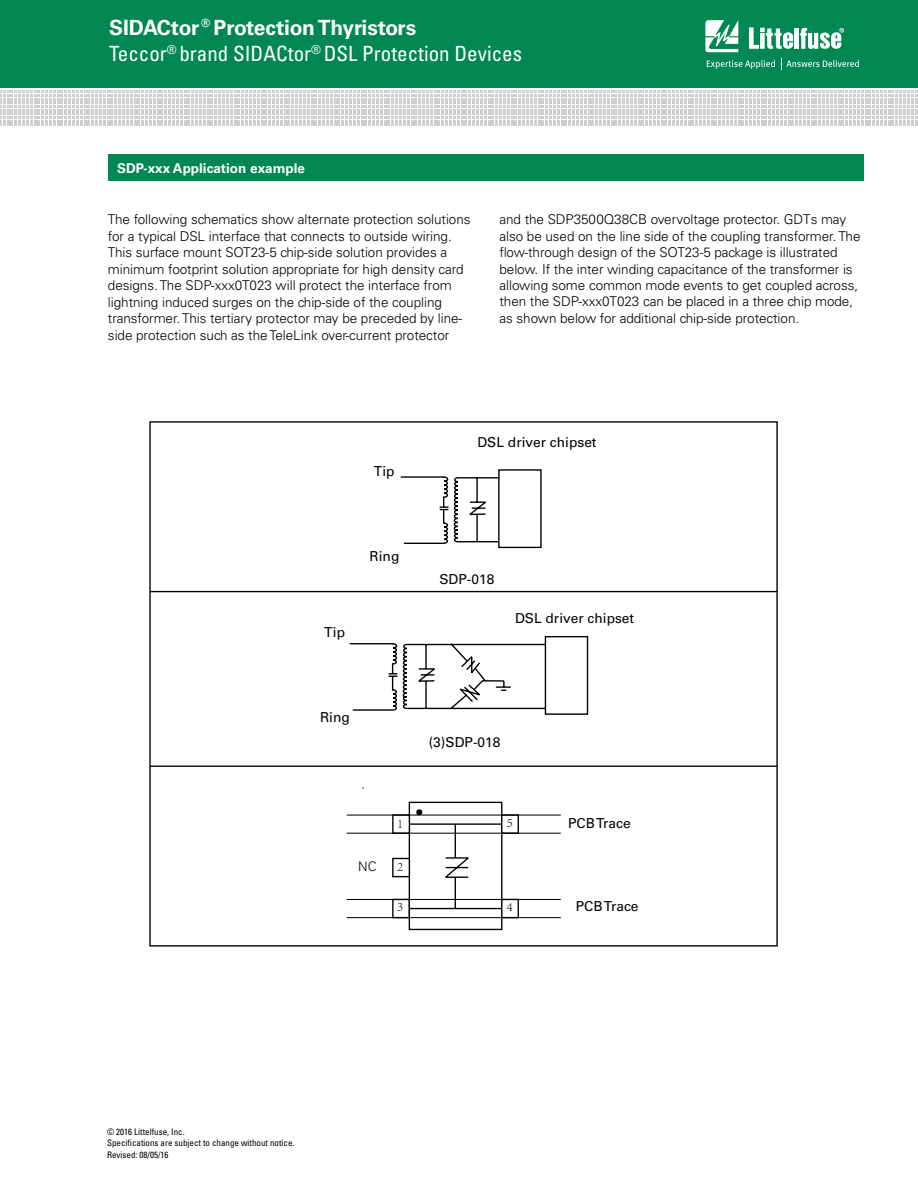
<style>
.page{position:relative;width:918px;height:1188px;background:#fff}
.page>*{position:absolute;margin:0;border:0;box-sizing:border-box;transform-origin:0 0}
.t1{font:condensed 21px/26px "Univers LT Std";color:#fff}
.t2{font:13.8px "Univers LT Std";color:#050201}
.t3{font:300 13.5px/16.5px "Univers LT Std";letter-spacing:-.005em;color:#000}
.t4{font:700 13.5px "Univers LT Std";color:#fff}
.t5{font:13.2px "Adobe Song Std Light GBK EUC H";color:#050201}
.t6{font:300 13.2px "Univers LT Std";color:#050201}
.t7{font:condensed 9px/10.8px "Univers LT Std";color:#000}
.s1{font-weight:700;font-stretch:normal}
</style>
<div class="page">
<div style="left:0;top:0;width:918px;height:88px;background:#008752"></div>
<svg style="left:0;top:91px;width:917px;height:35px"></svg>
<svg style="left:705px;top:20px;width:33px;height:32px"></svg>
<hr style="left:795px;top:28px;width:4px;height:21px;background:#fff">
<svg style="left:800px;top:28px;width:44px;height:21px"></svg>
<svg style="left:749px;top:27px;width:44px;height:22px"></svg>
<svg style="left:707px;top:60px;width:68px;height:9px"></svg>
<svg style="left:781px;top:58px;width:78px;height:12px"></svg>
<div style="left:108px;top:154px;width:756px;height:28px;background:#008752"></div>
<hr style="left:150px;top:591px;width:627px;height:1px;background:#050201">
<hr style="left:150px;top:766px;width:627px;height:1px;background:#050201">
<svg style="left:348px;top:469px;width:241px;height:246px"></svg>
<div style="left:409px;top:802px;width:93px;height:128px;background:#fff;border:1px solid #050201"></div>
<svg style="left:361px;top:787px;width:159px;height:132px"></svg>
<hr style="left:347px;top:833px;width:214px;height:1px;background:#020100">
<hr style="left:347px;top:917px;width:214px;height:1px;background:#020100">
<hr style="left:347px;top:899px;width:214px;height:1px;background:#020100">
<hr style="left:347px;top:815px;width:214px;height:1px;background:#020100">
<h1 class="t1" style="left:109px;top:14px;width:414px"><span class="s1">SIDACtor</span> <sup>®</sup> <span class="s1">Protection Thyristors<br></span>Teccor<sup>®</sup> brand SIDACtor<sup>®</sup> DSL Protection Devices</h1>
<p class="t4" style="left:117px;top:160px;width:189px">SDP-xxx Application example</p>
<p class="t3" style="left:108px;top:211px;width:364px">The following schematics show alternate protection solutions for a typical DSL interface that connects to outside wiring.<br>This surface mount SOT23-5 chip-side solution provides a minimum footprint solution appropriate for high density card designs. The SDP-xxx0T023 will protect the interface from lightning induced surges on the chip-side of the coupling transformer. This tertiary protector may be preceded by line&shy;side protection such as the TeleLink over-current protector</p>
<p class="t3" style="left:499px;top:211px;width:363px">and the SDP3500Q38CB overvoltage protector. GDTs may also be used on the line side of the coupling transformer. The flow-through design of the SOT23-5 package is illustrated below. If the inter winding capacitance of the transformer is allowing some common mode events to get coupled across, then the SDP-xxx0T023 can be placed in a three chip mode, as shown below for additional chip-side protection.</p>
<p class="t2" style="left:374px;top:463px;width:22px">Tip</p>
<p class="t2" style="left:324px;top:624px;width:22px">Tip</p>
<p class="t2" style="left:370px;top:548px;width:31px">Ring</p>
<p class="t2" style="left:477px;top:434px;width:121px">DSL driver chipset</p>
<p class="t2" style="left:439px;top:571px;width:57px">SDP-018</p>
<p class="t2" style="left:515px;top:610px;width:121px">DSL driver chipset</p>
<p class="t2" style="left:320px;top:709px;width:31px">Ring</p>
<p class="t2" style="left:429px;top:734px;width:73px">(3)SDP-018</p>
<p class="t6" style="left:358px;top:858px;width:20px">NC</p>
<p class="t5" style="left:397px;top:816px;width:8px">1</p>
<p class="t5" style="left:397px;top:859px;width:8px">2</p>
<p class="t5" style="left:507px;top:815px;width:8px">5</p>
<p class="t5" style="left:397px;top:899px;width:8px">3</p>
<p class="t5" style="left:507px;top:899px;width:8px">4</p>
<p class="t2" style="left:568px;top:815px;width:64px">PCBTrace</p>
<p class="t2" style="left:576px;top:898px;width:64px">PCBTrace</p>
<p class="t7" style="left:107px;top:1126px;width:189px">© 2016 Littelfuse, Inc.<br>Specifications are subject to change without notice.</p>
<p class="t7" style="left:107px;top:1149px;width:63px">Revised: 08/05/16</p>
</div>
